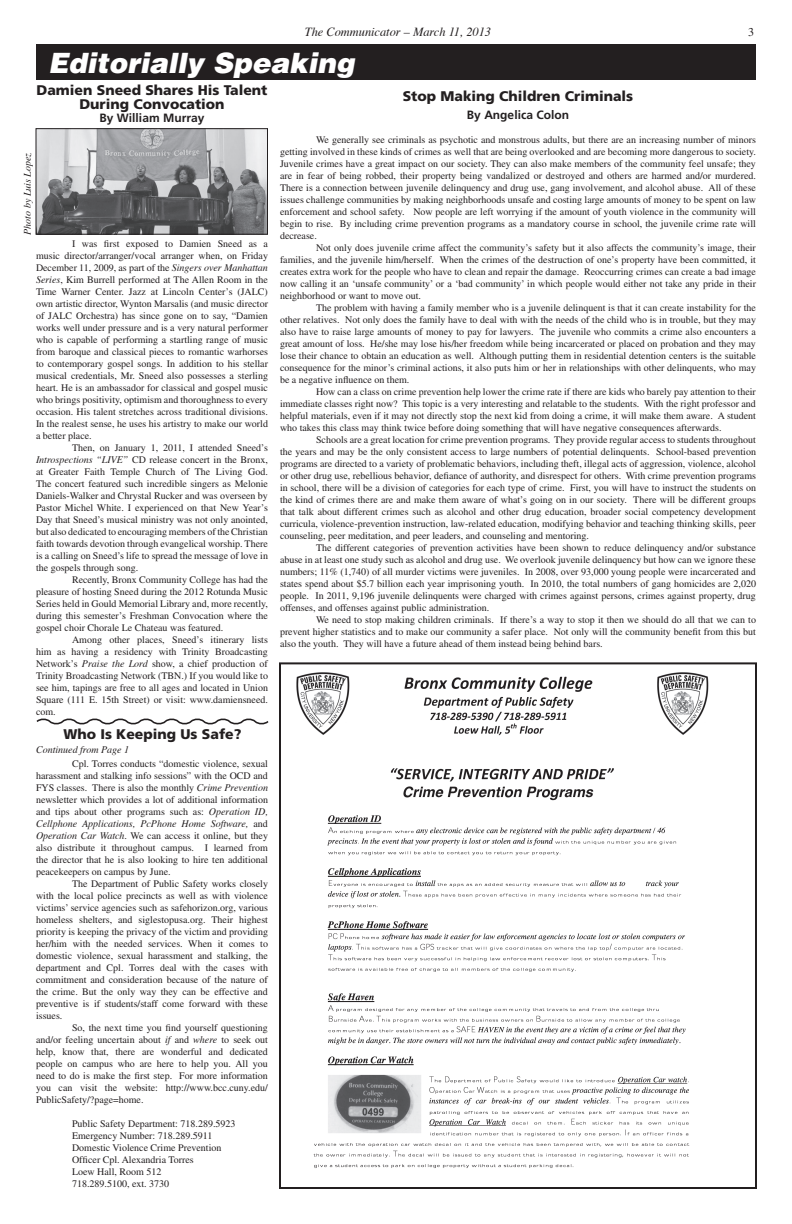
<style>
.page{position:relative;width:792px;height:1224px;background:#fff}
.page>*{position:absolute;margin:0;border:0;box-sizing:border-box;transform-origin:0 0}
.t1{font:italic 900 28px "Helvetica";color:#fff}
.t2{font:900 14px/14px "Frutiger";color:#231f20;text-align:center}
.t3{font:italic 12.4px "Times";color:#231f20}
.t4{font:700 12px "Frutiger";color:#231f20}
.t5{font:12px "Times";color:#231f20}
.t6{font:10px/12px "Times";color:#231f20;text-align:justify}
.t7{font:italic 10px "Times";color:#231f20}
.s1{font-style:italic}
</style>
<div class="page">
<svg style="left:36px;top:718px;width:233px;height:7px"></svg>
<div style="left:36px;top:44px;width:720px;height:36px;background:#231f20"></div>
<img style="left:296px;top:673px;width:413px;height:495px">
<div style="left:279px;top:662px;width:478px;height:527px;border:2px solid #231f20"></div>
<img style="left:38px;top:130px;width:228px;height:103px">
<div style="left:36px;top:128px;width:232px;height:107px;border:1px solid #231f20"></div>
<p class="t3" style="left:305px;top:21px;width:188px">The Communicator – March 11, 2013</p>
<p class="t5" style="left:748px;top:26px;width:7px">3</p>
<h1 class="t1" style="left:48px;top:45px;width:308px">Editorially Speaking</h1>
<h2 class="t2" style="left:37px;top:83px;width:232px">Damien Sneed Shares His Talent<br>During Convocation</h2>
<p class="t4" style="left:100px;top:110px;width:106px">By William Murray</p>
<p class="t7" style="left:19px;top:235px;width:83px;rotate:-90deg">Photo by Luis Lopez</p>
<p class="t6" style="left:36px;top:238px;width:234px;text-indent:36px">I was first exposed to Damien Sneed as a music director/arranger/vocal arranger when, on Friday December 11, 2009, as part of the <span class="s1">Singers over Manhattan Series</span>, Kim Burrell performed at The Allen Room in the Time Warner Center. Jazz at Lincoln Center’s (JALC) own artistic director, Wynton Marsalis (and music director of JALC Orchestra) has since gone on to say, “Damien works well under pressure and is a very natural performer who is capable of performing a startling range of music from baroque and classical pieces to romantic warhorses to contemporary gospel songs. In addition to his stellar musical credentials, Mr. Sneed also possesses a sterling heart. He is an ambassador for classical and gospel music who brings positivity, optimism and thoroughness to every occasion. His talent stretches across traditional divisions.<br>In the realest sense, he uses his artistry to make our world a better place.</p>
<p class="t6" style="left:36px;top:442px;width:234px;text-indent:36px">Then, on January 1, 2011, I attended Sneed’s <span class="s1">Introspections “LIVE”</span> CD release concert in the Bronx, at Greater Faith Temple Church of The Living God.<br>The concert featured such incredible singers as Melonie Daniels-Walker and Chrystal Rucker and was overseen by Pastor Michel White. I experienced on that New Year’s Day that Sneed’s musical ministry was not only anointed, but also dedicated to encouraging members of the Christian faith towards devotion through evangelical worship. There is a calling on Sneed’s life to spread the message of love in the gospels through song.</p>
<p class="t6" style="left:36px;top:574px;width:234px;text-indent:36px">Recently, Bronx Community College has had the pleasure of hosting Sneed during the 2012 Rotunda Music Series held in Gould Memorial Library and, more recently, during this semester’s Freshman Convocation where the gospel choir Chorale Le Chateau was featured.</p>
<p class="t6" style="left:36px;top:634px;width:234px;text-indent:36px">Among other places, Sneed’s itinerary lists him as having a residency with Trinity Broadcasting Network’s <span class="s1">Praise the Lord</span> show, a chief production of Trinity Broadcasting Network (TBN.) If you would like to see him, tapings are free to all ages and located in Union Square (111 E. 15th Street) or visit: www.damiensneed. com.</p>
<h2 class="t2" style="left:63px;top:727px;width:180px">Who Is Keeping Us Safe?</h2>
<p class="t7" style="left:36px;top:741px;width:95px">Continued from Page 1</p>
<p class="t6" style="left:36px;top:758px;width:234px;text-indent:36px">Cpl. Torres conducts “domestic violence, sexual harassment and stalking info sessions” with the OCD and FYS classes. There is also the monthly <span class="s1">Crime Prevention </span>newsletter which provides a lot of additional information and tips about other programs such as: <span class="s1">Operation ID, Cellphone Applications, PcPhone Home Software,</span> and <span class="s1">Operation Car Watch</span>. We can access it online, but they also distribute it throughout campus. I learned from the director that he is also looking to hire ten additional peacekeepers on campus by June.</p>
<p class="t6" style="left:36px;top:878px;width:234px;text-indent:36px">The Department of Public Safety works closely with the local police precincts as well as with violence victims’ service agencies such as safehorizon.org, various homeless shelters, and siglestopusa.org. Their highest priority is keeping the privacy of the victim and providing her/him with the needed services. When it comes to domestic violence, sexual harassment and stalking, the department and Cpl. Torres deal with the cases with commitment and consideration because of the nature of the crime. But the only way they can be effective and preventive is if students/staff come forward with these issues.</p>
<p class="t6" style="left:36px;top:1022px;width:234px;text-indent:36px">So, the next time you find yourself questioning and/or feeling uncertain about <span class="s1">if</span> and <span class="s1">where</span> to seek out help, know that, there are wonderful and dedicated people on campus who are here to help you. All you need to do is make the first step. For more information you can visit the website: http://www.bcc.cuny.edu/ PublicSafety/?page=home.</p>
<p class="t6" style="left:72px;top:1118px;width:165px;text-align:left">Public Safety Department: 718.289.5923<br>Emergency Number: 718.289.5911<br>Domestic Violence Crime Prevention<br>Officer Cpl. Alexandria Torres<br>Loew Hall, Room 512<br>718.289.5100, ext. 3730</p>
<h2 class="t2" style="left:403px;top:89px;width:232px">Stop Making Children Criminals</h2>
<p class="t4" style="left:467px;top:108px;width:104px">By Angelica Colon</p>
<p class="t6" style="left:280px;top:134px;width:478px;text-indent:36px">We generally see criminals as psychotic and monstrous adults, but there are an increasing number of minors getting involved in these kinds of crimes as well that are being overlooked and are becoming more dangerous to society.<br>Juvenile crimes have a great impact on our society. They can also make members of the community feel unsafe; they are in fear of being robbed, their property being vandalized or destroyed and others are harmed and/or murdered.<br>There is a connection between juvenile delinquency and drug use, gang involvement, and alcohol abuse. All of these issues challenge communities by making neighborhoods unsafe and costing large amounts of money to be spent on law enforcement and school safety. Now people are left worrying if the amount of youth violence in the community will begin to rise. By including crime prevention programs as a mandatory course in school, the juvenile crime rate will decrease.</p>
<p class="t6" style="left:280px;top:242px;width:478px;text-indent:36px">Not only does juvenile crime affect the community’s safety but it also affects the community’s image, their families, and the juvenile him/herself. When the crimes of the destruction of one’s property have been committed, it creates extra work for the people who have to clean and repair the damage. Reoccurring crimes can create a bad image now calling it an ‘unsafe community’ or a ‘bad community’ in which people would either not take any pride in their neighborhood or want to move out.</p>
<p class="t6" style="left:280px;top:302px;width:478px;text-indent:36px">The problem with having a family member who is a juvenile delinquent is that it can create instability for the other relatives. Not only does the family have to deal with with the needs of the child who is in trouble, but they may also have to raise large amounts of money to pay for lawyers. The juvenile who commits a crime also encounters a great amount of loss. He/she may lose his/her freedom while being incarcerated or placed on probation and they may lose their chance to obtain an education as well. Although putting them in residential detention centers is the suitable consequence for the minor’s criminal actions, it also puts him or her in relationships with other delinquents, who may be a negative influence on them.</p>
<p class="t6" style="left:280px;top:386px;width:477px;text-indent:36px">How can a class on crime prevention help lower the crime rate if there are kids who barely pay attention to their immediate classes right now? This topic is a very interesting and relatable to the students. With the right professor and helpful materials, even if it may not directly stop the next kid from doing a crime, it will make them aware. A student who takes this class may think twice before doing something that will have negative consequences afterwards.</p>
<p class="t6" style="left:280px;top:434px;width:478px;text-indent:36px">Schools are a great location for crime prevention programs. They provide regular access to students throughout the years and may be the only consistent access to large numbers of potential delinquents. School-based prevention programs are directed to a variety of problematic behaviors, including theft, illegal acts of aggression, violence, alcohol or other drug use, rebellious behavior, defiance of authority, and disrespect for others. With crime prevention programs in school, there will be a division of categories for each type of crime. First, you will have to instruct the students on the kind of crimes there are and make them aware of what’s going on in our society. There will be different groups that talk about different crimes such as alcohol and other drug education, broader social competency development curricula, violence-prevention instruction, law-related education, modifying behavior and teaching thinking skills, peer counseling, peer meditation, and peer leaders, and counseling and mentoring.</p>
<p class="t6" style="left:280px;top:542px;width:478px;text-indent:36px">The different categories of prevention activities have been shown to reduce delinquency and/or substance abuse in at least one study such as alcohol and drug use. We overlook juvenile delinquency but how can we ignore these numbers; 11% (1,740) of all murder victims were juveniles. In 2008, over 93,000 young people were incarcerated and states spend about $5.7 billion each year imprisoning youth. In 2010, the total numbers of gang homicides are 2,020 people. In 2011, 9,196 juvenile delinquents were charged with crimes against persons, crimes against property, drug offenses, and offenses against public administration.</p>
<p class="t6" style="left:280px;top:614px;width:478px;text-indent:36px">We need to stop making children criminals. If there’s a way to stop it then we should do all that we can to prevent higher statistics and to make our community a safer place. Not only will the community benefit from this but also the youth. They will have a future ahead of them instead being behind bars.</p>
</div>
